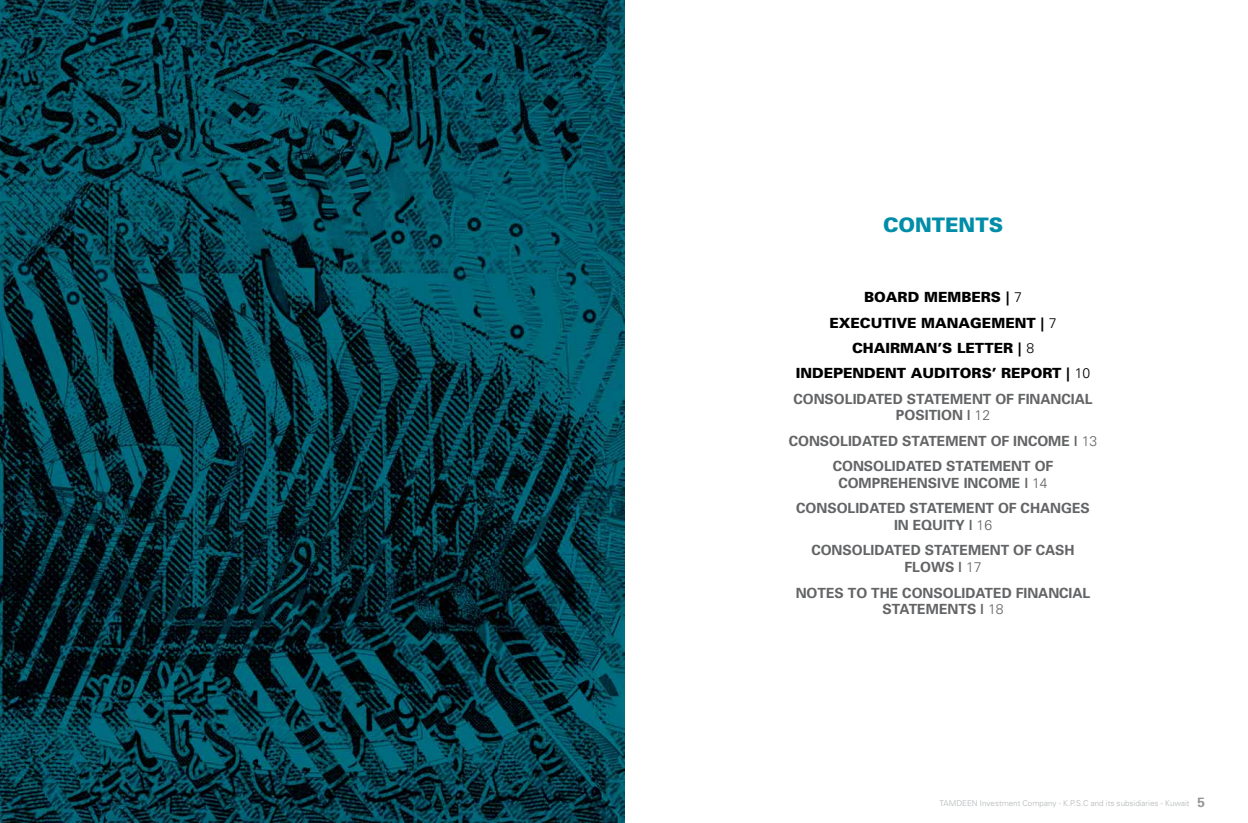
<style>
.page{position:relative;width:1248px;height:823px;background:#fff}
.page>*{position:absolute;margin:0;border:0;box-sizing:border-box;transform-origin:0 0}
.t1{font:900 20px "Univers";color:#008da8}
.t2{font:700 14px/25.3px "Univers";color:#636466;text-align:center}
.t3{font:900 14px/25.3px "Univers";color:#000;text-align:center}
.t4{font:300 8px "Univers";color:#b1b4b6}
.s1{font-weight:300}
.s2{font-weight:700;color:#636466}
.s3{font-weight:700;font-size:13.5px;color:#939598}
</style>
<div class="page">
<img style="left:0;top:0;width:624px;height:822px">
<h1 class="t1" style="left:883px;top:213px;width:121px">CONTENTS</h1>
<p class="t3" style="left:793px;top:284px;width:300px">BOARD MEMBERS | <span class="s1">7<br></span>EXECUTIVE MANAGEMENT | <span class="s1">7<br></span>CHAIRMAN’S LETTER | <span class="s1">8<br></span>INDEPENDENT AUDITORS’ REPORT | <span class="s1">10<br></span><span class="s2">CONSOLIDATED STATEMENT OF FINANCIAL</span></p>
<p class="t2" style="left:788px;top:402px;width:310px">POSITION | <span class="s1">12<br></span>CONSOLIDATED STATEMENT OF INCOME | <span class="s1">13<br></span>CONSOLIDATED STATEMENT OF</p>
<p class="t2" style="left:796px;top:469px;width:295px">COMPREHENSIVE INCOME | <span class="s1">14<br></span>CONSOLIDATED STATEMENT OF CHANGES</p>
<p class="t2" style="left:811px;top:511px;width:265px">IN EQUITY | <span class="s1">16<br></span>CONSOLIDATED STATEMENT OF CASH</p>
<p class="t2" style="left:795px;top:553px;width:296px">FLOWS | <span class="s1">17<br></span>NOTES TO THE CONSOLIDATED FINANCIAL</p>
<p class="t2" style="left:882px;top:596px;width:123px">STATEMENTS | <span class="s1">18</span></p>
<p class="t4" style="left:939px;top:797px;width:267px">TAMDEEN Investment Company - K.P.S.C and its subsidiaries - Kuwait <span class="s3">5</span></p>
</div>
